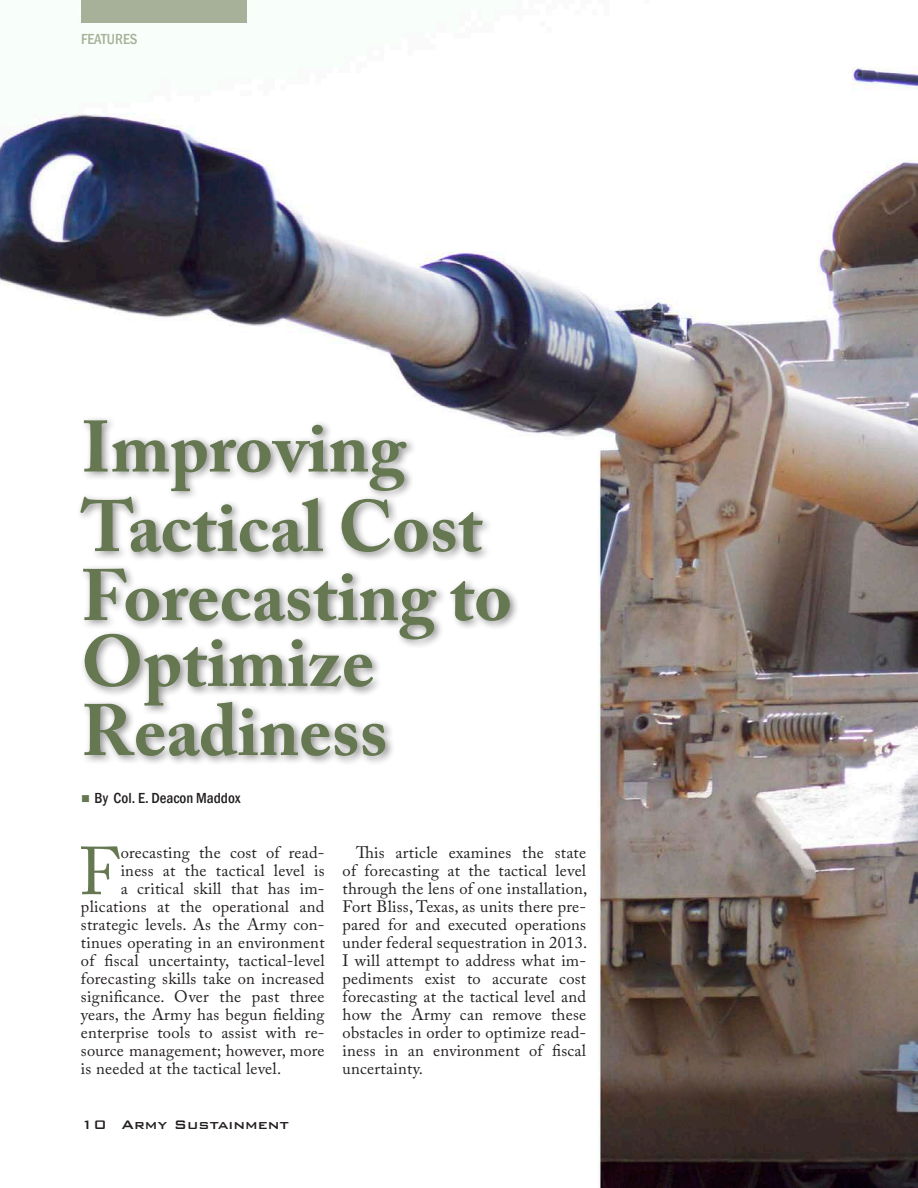
<style>
.page{position:relative;width:918px;height:1188px;background:#fff}
.page>*{position:absolute;margin:0;border:0;box-sizing:border-box;transform-origin:0 0}
.Article_Titles{font:700 72px/67.5px "Adobe Caslon Pro";color:#667852}
.Article_Text_Initial{font:67.2px "Adobe Caslon Pro";color:#667852}
.Article_Text_Initial-2{font:16.5px "Adobe Caslon Pro";letter-spacing:.015em;color:#231f20}
.Article_Text{font:16.5px/18px "Adobe Caslon Pro";letter-spacing:.015em;color:#231f20;text-align:justify}
.page_numbers{font:500 16.5px "Bank Gothic BT";color:#231f20}
.By_Line{font:500 condensed 15px "Franklin Gothic";color:#231f20}
.Page_Label{font:500 condensed 15px "Franklin Gothic";color:#a7b099}
.s1{color:#667852}
</style>
<div class="page">
<img style="left:0;top:67px;width:918px;height:1121px">
<div style="left:81px;top:0;width:166px;height:23px;background:#a7b099"></div>
<div style="left:76px;top:416px;width:444px;height:350px;background:#231f20;opacity:.5"></div>
<p class="Page_Label" style="left:81px;top:29px;width:58px">FEATURES</p>
<p class="Article_Titles" style="left:81px;top:413px;width:326px">Improving</p>
<p class="Article_Titles" style="left:81px;top:492px;width:432px">Tactical Cost<br>Forecasting to<br>Optimize</p>
<p class="Article_Titles" style="left:81px;top:696px;width:308px">Readiness</p>
<p class="By_Line" style="left:81px;top:788px;width:161px"><span class="s1">■</span> By Col. E. Deacon Maddox</p>
<p class="Article_Text_Initial" style="left:79px;top:832px;width:42px">F</p>
<p class="Article_Text_Initial-2" style="left:121px;top:843px;width:205px">orecasting the cost of read-</p>
<p class="Article_Text_Initial-2" style="left:121px;top:861px;width:205px">iness at the tactical level is</p>
<p class="Article_Text_Initial-2" style="left:121px;top:879px;width:205px">a critical skill that has im-</p>
<p class="Article_Text_Initial-2" style="left:81px;top:897px;width:245px">plications at the operational and</p>
<p class="Article_Text_Initial-2" style="left:81px;top:915px;width:245px">strategic levels. As the Army con-</p>
<p class="Article_Text_Initial-2" style="left:81px;top:933px;width:245px">tinues operating in an environment</p>
<p class="Article_Text_Initial-2" style="left:81px;top:951px;width:245px">of fiscal uncertainty, tactical-level</p>
<p class="Article_Text_Initial-2" style="left:81px;top:969px;width:245px">forecasting skills take on increased</p>
<p class="Article_Text_Initial-2" style="left:81px;top:987px;width:245px">significance. Over the past three</p>
<p class="Article_Text_Initial-2" style="left:81px;top:1005px;width:245px">years, the Army has begun fielding</p>
<p class="Article_Text_Initial-2" style="left:81px;top:1023px;width:245px">enterprise tools to assist with re-</p>
<p class="Article_Text_Initial-2" style="left:81px;top:1041px;width:245px">source management; however, more</p>
<p class="Article_Text_Initial-2" style="left:81px;top:1059px;width:202px">is needed at the tactical level.</p>
<p class="page_numbers" style="left:81px;top:1115px;width:210px">10 Army Sustainment</p>
<p class="Article_Text" style="left:343px;top:843px;width:246px;text-indent:13px">This article examines the state of forecasting at the tactical level through the lens of one installation, Fort Bliss, Texas, as units there pre&shy;pared for and executed operations under federal sequestration in 2013.<br>I will attempt to address what im&shy;pediments exist to accurate cost forecasting at the tactical level and how the Army can remove these obstacles in order to optimize read&shy;iness in an environment of fiscal uncertainty.</p>
</div>
